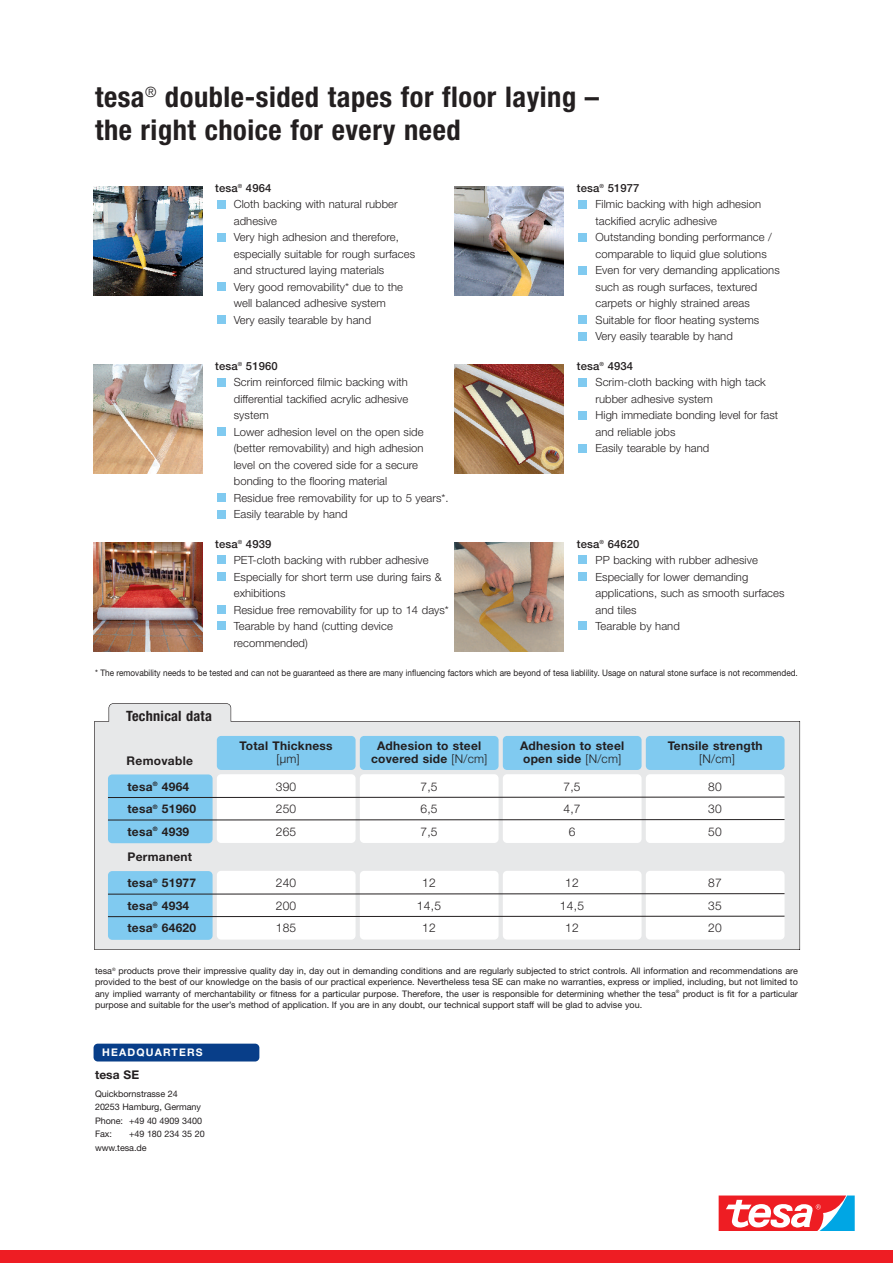
<style>
.page{position:relative;width:893px;height:1263px;background:#fff}
.page>*{position:absolute;margin:0;border:0;box-sizing:border-box;transform-origin:0 0}
.t1{font:700 condensed 28.5px/33px "Helvetica Neue";letter-spacing:.02em;color:#231f20}
.t2{font:700 condensed 14.25px "Helvetica Neue";letter-spacing:.02em;color:#231f20}
.t3{font:700 12px/22.5px "Helvetica Neue";letter-spacing:.02em;color:#231f20}
.t4{font:300 12px/22.5px "Helvetica Neue";letter-spacing:.02em;color:#231f20;text-align:justify}
.t5{font:300 11.25px/16.5px "Helvetica Neue";letter-spacing:.005em;color:#231f20}
.t6{font:700 10.5px "Helvetica Neue";letter-spacing:.11em;color:#fff}
.t7{font:9px/13.5px "Helvetica Neue";color:#231f20}
.t8{font:9px "Helvetica Neue";color:#231f20;scale:.91 1}
.s1{font-weight:500}
.s2{font-weight:300}
</style>
<div class="page">
<div style="left:0;top:1250px;width:893px;height:13px;background:#ee1d23"></div>
<svg style="left:719px;top:1195px;width:136px;height:35px"></svg>
<div style="left:94px;top:1044px;width:165px;height:17px;background:#083e89;border-radius:4px"></div>
<svg style="left:94px;top:703px;width:706px;height:247px"></svg>
<div style="left:217px;top:774px;width:139px;height:69px;background:#fff;border-radius:4px"></div>
<div style="left:108px;top:774px;width:105px;height:69px;background:#80caf0;border-radius:4px"></div>
<img style="left:94px;top:187px;width:109px;height:109px">
<img style="left:94px;top:364px;width:109px;height:110px">
<img style="left:94px;top:542px;width:109px;height:109px">
<div style="left:217px;top:315px;width:8px;height:9px;background:#80caf0"></div>
<div style="left:217px;top:282px;width:8px;height:9px;background:#80caf0"></div>
<div style="left:217px;top:233px;width:8px;height:8px;background:#80caf0"></div>
<div style="left:217px;top:200px;width:8px;height:8px;background:#80caf0"></div>
<div style="left:217px;top:510px;width:8px;height:8px;background:#80caf0"></div>
<div style="left:217px;top:493px;width:8px;height:9px;background:#80caf0"></div>
<div style="left:217px;top:427px;width:8px;height:9px;background:#80caf0"></div>
<div style="left:217px;top:378px;width:8px;height:8px;background:#80caf0"></div>
<div style="left:217px;top:622px;width:8px;height:8px;background:#80caf0"></div>
<div style="left:217px;top:605px;width:8px;height:9px;background:#80caf0"></div>
<div style="left:217px;top:572px;width:8px;height:9px;background:#80caf0"></div>
<div style="left:217px;top:556px;width:8px;height:8px;background:#80caf0"></div>
<img style="left:454px;top:187px;width:109px;height:109px">
<img style="left:454px;top:364px;width:109px;height:110px">
<img style="left:454px;top:542px;width:109px;height:109px">
<div style="left:578px;top:332px;width:9px;height:8px;background:#80caf0"></div>
<div style="left:578px;top:315px;width:9px;height:9px;background:#80caf0"></div>
<div style="left:578px;top:266px;width:9px;height:8px;background:#80caf0"></div>
<div style="left:578px;top:233px;width:9px;height:8px;background:#80caf0"></div>
<div style="left:578px;top:200px;width:9px;height:8px;background:#80caf0"></div>
<div style="left:578px;top:444px;width:9px;height:8px;background:#80caf0"></div>
<div style="left:578px;top:411px;width:9px;height:8px;background:#80caf0"></div>
<div style="left:578px;top:378px;width:9px;height:8px;background:#80caf0"></div>
<div style="left:578px;top:622px;width:9px;height:8px;background:#80caf0"></div>
<div style="left:578px;top:572px;width:9px;height:9px;background:#80caf0"></div>
<div style="left:578px;top:556px;width:9px;height:8px;background:#80caf0"></div>
<div style="left:217px;top:736px;width:139px;height:34px;background:#80caf0;border-radius:4px"></div>
<div style="left:360px;top:774px;width:139px;height:69px;background:#fff;border-radius:4px"></div>
<div style="left:360px;top:736px;width:139px;height:34px;background:#80caf0;border-radius:4px"></div>
<div style="left:503px;top:774px;width:139px;height:69px;background:#fff;border-radius:4px"></div>
<div style="left:503px;top:736px;width:139px;height:34px;background:#80caf0;border-radius:4px"></div>
<div style="left:646px;top:774px;width:138px;height:69px;background:#fff;border-radius:4px"></div>
<div style="left:646px;top:736px;width:138px;height:34px;background:#80caf0;border-radius:4px"></div>
<svg style="left:107px;top:796px;width:678px;height:2px"></svg>
<svg style="left:107px;top:819px;width:678px;height:2px"></svg>
<div style="left:217px;top:871px;width:139px;height:68px;background:#fff;border-radius:4px"></div>
<div style="left:108px;top:871px;width:105px;height:69px;background:#80caf0;border-radius:4px"></div>
<div style="left:360px;top:871px;width:139px;height:68px;background:#fff;border-radius:4px"></div>
<div style="left:503px;top:871px;width:139px;height:68px;background:#fff;border-radius:4px"></div>
<div style="left:646px;top:871px;width:138px;height:68px;background:#fff;border-radius:4px"></div>
<svg style="left:107px;top:893px;width:678px;height:2px"></svg>
<svg style="left:107px;top:915px;width:678px;height:2px"></svg>
<h1 class="t1" style="left:95px;top:83px;width:506px">tesa<sup>®</sup> double-sided tapes for floor laying – the right choice for every need</h1>
<p class="t5" style="left:234px;top:181px;width:183px;text-indent:-19px"><span class="s1">tesa</span><sup>®</sup> <span class="s1">4964<br></span>Cloth backing with natural rubber adhesive<br>Very high adhesion and therefore, especially suitable for rough surfaces and structured laying materials<br>Very good removability* due to the well balanced adhesive system<br>Very easily tearable by hand</p>
<p class="t5" style="left:234px;top:359px;width:216px;text-indent:-19px"><span class="s1">tesa</span><sup>®</sup> <span class="s1">51960<br></span>Scrim reinforced filmic backing with differential tackified acrylic adhesive<br>system<br>Lower adhesion level on the open side (better removability) and high adhesion<br>level on the covered side for a secure bonding to the flooring material<br>Residue free removability for up to 5 years*.<br>Easily tearable by hand</p>
<p class="t5" style="left:234px;top:536px;width:217px;text-indent:-19px"><span class="s1">tesa</span><sup>®</sup> <span class="s1">4939<br></span>PET-cloth backing with rubber adhesive<br>Especially for short term use during fairs &amp; exhibitions<br>Residue free removability for up to 14 days*<br>Tearable by hand (cutting device recommended)</p>
<p class="t5" style="left:595px;top:181px;width:186px;text-indent:-19px"><span class="s1">tesa</span><sup>®</sup> <span class="s1">51977<br></span>Filmic backing with high adhesion tackified acrylic adhesive<br>Outstanding bonding performance / comparable to liquid glue solutions<br>Even for very demanding applications such as rough surfaces, textured carpets or highly strained areas<br>Suitable for floor heating systems<br>Very easily tearable by hand</p>
<p class="t5" style="left:595px;top:359px;width:184px;text-indent:-19px"><span class="s1">tesa</span><sup>®</sup> <span class="s1">4934<br></span>Scrim-cloth backing with high tack rubber adhesive system<br>High immediate bonding level for fast and reliable jobs<br>Easily tearable by hand</p>
<p class="t5" style="left:595px;top:536px;width:190px;text-indent:-19px"><span class="s1">tesa</span><sup>®</sup> <span class="s1">64620<br></span>PP backing with rubber adhesive<br>Especially for lower demanding applications, such as smooth surfaces and tiles<br>Tearable by hand</p>
<p class="t8" style="left:95px;top:669px;width:774px">* The removability needs to be tested and can not be guaranteed as there are many influencing factors which are beyond of tesa liablility. Usage on natural stone surface is not recommended.</p>
<p class="t2" style="left:126px;top:711px;width:87px">Technical data</p>
<p class="t3" style="left:127px;top:750px;width:68px">Removable</p>
<p class="t3" style="left:240px;top:735px;width:95px">Total Thickness</p>
<p class="t4" style="left:277px;top:749px;width:25px">[µm]</p>
<p class="t3" style="left:127px;top:776px;width:70px">tesa<sup>®</sup> 4964 tesa<sup>®</sup> 51960 tesa<sup>®</sup> 4939</p>
<p class="t4" style="left:276px;top:776px;width:22px">390<br>250<br>265</p>
<p class="t3" style="left:127px;top:847px;width:66px">Permanent</p>
<p class="t3" style="left:127px;top:873px;width:70px">tesa<sup>®</sup> 51977 tesa<sup>®</sup> 4934 tesa<sup>®</sup> 64620</p>
<p class="t4" style="left:276px;top:873px;width:22px">240<br>200<br>185</p>
<p class="t3" style="left:371px;top:740px;width:118px;line-height:13.5px;text-align:center">Adhesion to steel covered side <span class="s2">[N/cm]</span></p>
<p class="t4" style="left:420px;top:776px;width:19px">7,5<br>6,5<br>7,5</p>
<p class="t3" style="left:520px;top:740px;width:106px;line-height:13.5px">Adhesion to steel open side <span class="s2">[N/cm]</span></p>
<p class="t4" style="left:563px;top:776px;width:19px;text-align:center">7,5<br>4,7<br>6</p>
<p class="t3" style="left:668px;top:735px;width:96px">Tensile strength</p>
<p class="t4" style="left:699px;top:749px;width:37px">[N/cm]</p>
<p class="t4" style="left:708px;top:776px;width:15px">80<br>30<br>50</p>
<p class="t4" style="left:417px;top:873px;width:26px;text-align:center">12<br>14,5<br>12</p>
<p class="t4" style="left:560px;top:873px;width:26px;text-align:center">12<br>14,5<br>12</p>
<p class="t4" style="left:708px;top:873px;width:15px">87<br>35<br>20</p>
<p class="t7" style="left:95px;top:966px;width:704px;line-height:11.2px;text-align:justify">tesa<sup>®</sup> products prove their impressive quality day in, day out in demanding conditions and are regularly subjected to strict controls. All information and recommendations are provided to the best of our knowledge on the basis of our practical experience. Nevertheless tesa SE can make no warranties, express or implied, including, but not limited to any implied warranty of merchantability or fitness for a particular purpose. Therefore, the user is responsible for determining whether the tesa<sup>®</sup> product is fit for a particular purpose and suitable for the user’s method of application. If you are in any doubt, our technical support staff will be glad to advise you.</p>
<p class="t6" style="left:102px;top:1049px;width:102px">HEADQUARTERS</p>
<p class="t3" style="left:95px;top:1065px;width:46px">tesa SE</p>
<p class="t7" style="left:95px;top:1088px;width:108px">Quickbornstrasse 24<br>20253 Hamburg, Germany<br>Phone: +49 40 4909 3400<br>Fax:</p>
<p class="t7" style="left:95px;top:1128px;width:111px;text-indent:34px">+49 180 234 35 20 www.tesa.de</p>
</div>
